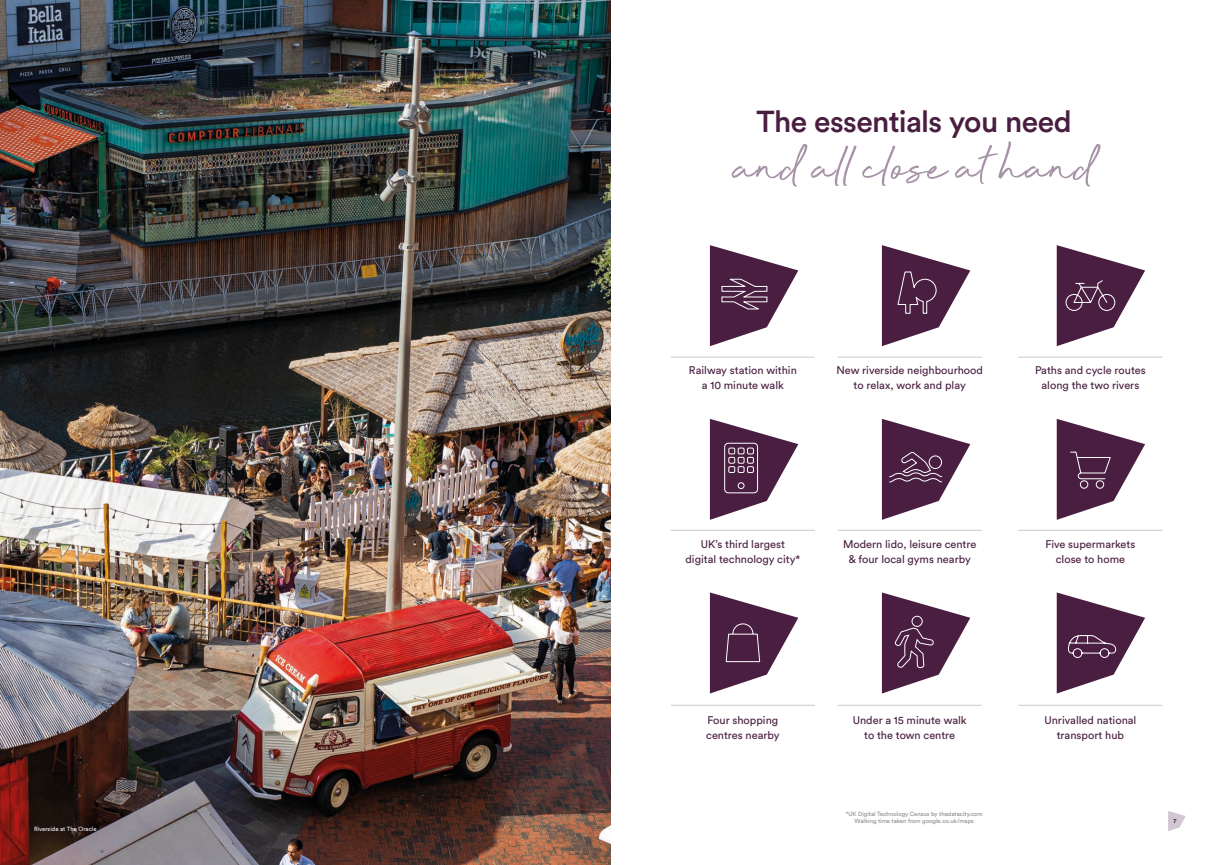
<style>
.page{position:relative;width:1219px;height:865px;background:#fff}
.page>*{position:absolute;margin:0;border:0;box-sizing:border-box;transform-origin:0 0}
.TAG_LINE_-_LEVEL_2{font:66px "Beyond Infinity";letter-spacing:.025em;color:#a793a7}
.TAG_LINE_-_LEVEL_1{font:500 30px "Circular Std";letter-spacing:-.02em;color:#491e40}
.t1{font:11px "Circular Std";color:#491e40}
.DISCLAIMER{font:6px "Circular Std";color:#878787}
.DISCLAIMER-2{font:6px "Circular Std";color:#fff}
.t2{font:700 6px "Circular Std";color:#491e40}
</style>
<div class="page">
<img style="left:0;top:0;width:611px;height:865px">
<svg style="left:1057px;top:419px;width:88px;height:101px"></svg>
<svg style="left:882px;top:245px;width:88px;height:101px"></svg>
<svg style="left:1057px;top:245px;width:88px;height:101px"></svg>
<svg style="left:710px;top:592px;width:88px;height:101px"></svg>
<svg style="left:1057px;top:592px;width:88px;height:101px"></svg>
<hr style="left:671px;top:356px;width:144px;height:1px;background:#d1c6d2">
<hr style="left:671px;top:529px;width:144px;height:1px;background:#d1c6d2">
<hr style="left:671px;top:704px;width:144px;height:1px;background:#d1c6d2">
<hr style="left:838px;top:356px;width:144px;height:1px;background:#d1c6d2">
<hr style="left:838px;top:529px;width:144px;height:1px;background:#d1c6d2">
<hr style="left:838px;top:704px;width:144px;height:1px;background:#d1c6d2">
<hr style="left:1018px;top:356px;width:144px;height:1px;background:#d1c6d2">
<hr style="left:1018px;top:529px;width:144px;height:1px;background:#d1c6d2">
<hr style="left:1018px;top:704px;width:144px;height:1px;background:#d1c6d2">
<svg style="left:1168px;top:811px;width:18px;height:20px"></svg>
<svg style="left:710px;top:419px;width:88px;height:101px"></svg>
<svg style="left:882px;top:419px;width:88px;height:101px"></svg>
<svg style="left:882px;top:592px;width:88px;height:114px"></svg>
<svg style="left:710px;top:245px;width:88px;height:101px"></svg>
<p class="DISCLAIMER-2" style="left:34px;top:825px;width:64px">Riverside at The Oracle</p>
<p class="TAG_LINE_-_LEVEL_1" style="left:756px;top:102px;width:317px">The essentials you need</p>
<p class="TAG_LINE_-_LEVEL_2" style="left:732px;top:127px;width:365px">and all close at hand</p>
<p class="t1" style="left:689px;top:363px;width:109px">Railway station within</p>
<p class="t1" style="left:702px;top:378px;width:84px">a 10 minute walk</p>
<p class="t1" style="left:836px;top:363px;width:148px">New riverside neighbourhood</p>
<p class="t1" style="left:854px;top:378px;width:114px">to relax, work and play</p>
<p class="t1" style="left:1035px;top:363px;width:112px">Paths and cycle routes</p>
<p class="t1" style="left:1041px;top:378px;width:99px">along the two rivers</p>
<p class="t1" style="left:701px;top:537px;width:86px">UK’s third largest</p>
<p class="t1" style="left:685px;top:552px;width:116px">digital technology city*</p>
<p class="t1" style="left:843px;top:537px;width:135px">Modern lido, leisure centre</p>
<p class="t1" style="left:849px;top:552px;width:124px">&amp; four local gyms nearby</p>
<p class="t1" style="left:1045px;top:537px;width:92px">Five supermarkets</p>
<p class="t1" style="left:1056px;top:552px;width:71px">close to home</p>
<p class="t1" style="left:708px;top:713px;width:72px">Four shopping</p>
<p class="t1" style="left:706px;top:728px;width:75px">centres nearby</p>
<p class="t1" style="left:853px;top:713px;width:115px">Under a 15 minute walk</p>
<p class="t1" style="left:864px;top:728px;width:93px">to the town centre</p>
<p class="DISCLAIMER" style="left:846px;top:810px;width:138px">*UK Digital Technology Census by thedatacity.com</p>
<p class="DISCLAIMER" style="left:854px;top:817px;width:121px">Walking time taken from google.co.uk/maps</p>
<p class="t1" style="left:1044px;top:713px;width:93px">Unrivalled national</p>
<p class="t1" style="left:1057px;top:728px;width:69px">transport hub</p>
<p class="t2" style="left:1173px;top:816px;width:5px">7</p>
</div>
